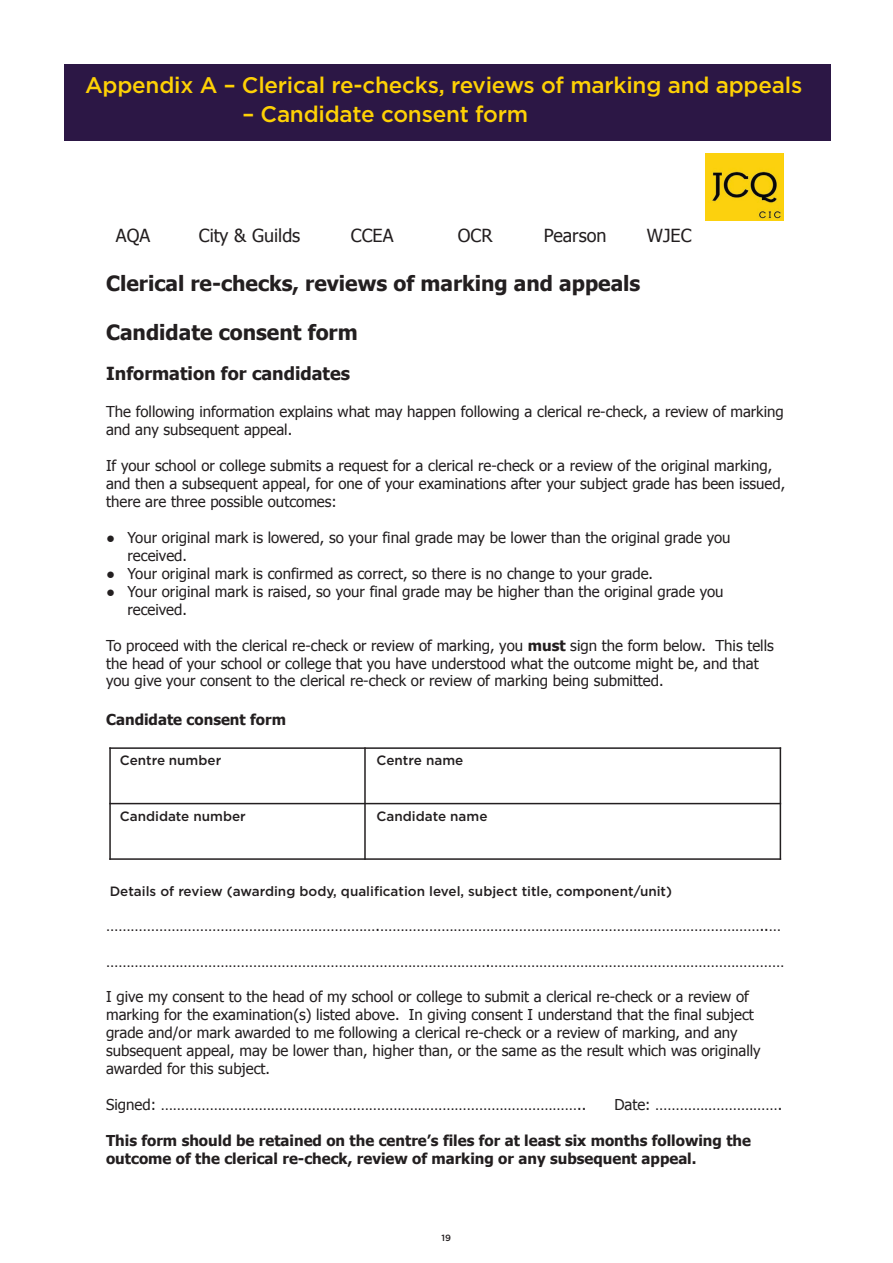
<style>
.page{position:relative;width:893px;height:1263px;background:#fff}
.page>*{position:absolute;margin:0;border:0;box-sizing:border-box;transform-origin:0 0}
.t1{font:500 22.5px "Gotham";letter-spacing:-.01em;color:#fed105}
.t2{font:700 21px "Tahoma";color:#231f20}
.t3{font:18px "Tahoma";color:#231f20}
.t4{font:700 18px "Tahoma";color:#231f20}
.t5{font:15px/18px "Tahoma";color:#231f20}
.t6{font:700 15px/18px "Tahoma";color:#231f20}
.t7{font:500 13.5px "Gotham";color:#231f20}
.t8{font:500 9px "Gotham";color:#231f20}
.s1{font-weight:700}
</style>
<div class="page">
<hr style="left:109px;top:747px;width:2px;height:113px;background:#231f20">
<hr style="left:364px;top:747px;width:2px;height:113px;background:#231f20">
<hr style="left:779px;top:747px;width:2px;height:113px;background:#231f20">
<hr style="left:109px;top:747px;width:672px;height:2px;background:#231f20">
<hr style="left:109px;top:803px;width:672px;height:1px;background:#231f20">
<hr style="left:109px;top:858px;width:672px;height:2px;background:#231f20">
<img style="left:705px;top:154px;width:79px;height:66px">
<div style="left:64px;top:64px;width:766px;height:77px;background:#2c1745"></div>
<h1 class="t1" style="left:85px;top:77px;width:719px">Appendix A – Clerical re-checks, reviews of marking and appeals</h1>
<h1 class="t1" style="left:242px;top:105px;width:287px">– Candidate consent form</h1>
<p class="t3" style="left:116px;top:224px;width:36px">AQA</p>
<p class="t3" style="left:199px;top:224px;width:103px">City &amp; Guilds</p>
<p class="t3" style="left:351px;top:224px;width:44px">CCEA</p>
<p class="t3" style="left:458px;top:224px;width:36px">OCR</p>
<p class="t3" style="left:544px;top:224px;width:64px">Pearson</p>
<p class="t3" style="left:647px;top:224px;width:46px">WJEC</p>
<h2 class="t2" style="left:106px;top:270px;width:536px">Clerical re-checks, reviews of marking and appeals</h2>
<h2 class="t2" style="left:106px;top:319px;width:253px">Candidate consent form</h2>
<p class="t4" style="left:106px;top:362px;width:245px">Information for candidates</p>
<p class="t5" style="left:106px;top:402px;width:679px">The following information explains what may happen following a clerical re-check, a review of marking and any subsequent appeal.</p>
<p class="t5" style="left:106px;top:456px;width:681px">If your school or college submits a request for a clerical re-check or a review of the original marking, and then a subsequent appeal, for one of your examinations after your subject grade has been issued, there are three possible outcomes:</p>
<p class="t5" style="left:127px;top:528px;width:604px">Your original mark is lowered, so your final grade may be lower than the original grade you received.<br>Your original mark is confirmed as correct, so there is no change to your grade.<br>Your original mark is raised, so your final grade may be higher than the original grade you received.</p>
<p class="t5" style="left:106px;top:636px;width:669px">To proceed with the clerical re-check or review of marking, you <span class="s1">must</span> sign the form below. This tells the head of your school or college that you have understood what the outcome might be, and that you give your consent to the clerical re-check or review of marking being submitted.</p>
<p class="t6" style="left:106px;top:710px;width:181px">Candidate consent form</p>
<p class="t5" style="left:117px;top:749px;width:102px">Centre Number</p>
<p class="t5" style="left:373px;top:749px;width:88px">Centre Name</p>
<p class="t7" style="left:120px;top:755px;width:103px">Centre number</p>
<p class="t7" style="left:377px;top:755px;width:88px">Centre name</p>
<p class="t5" style="left:117px;top:804px;width:125px">Candidate Number</p>
<p class="t5" style="left:373px;top:804px;width:111px">Candidate Name</p>
<p class="t7" style="left:120px;top:812px;width:127px">Candidate number</p>
<p class="t7" style="left:377px;top:812px;width:112px">Candidate name</p>
<p class="t5" style="left:106px;top:880px;width:552px">Details of review (Awarding Body, Qualification level, Subject title, component/unit)</p>
<p class="t5" style="left:106px;top:916px;width:676px">………………………………………………………….…………………………………………………………………………………..…</p>
<p class="t5" style="left:106px;top:952px;width:680px">………………………………………………………………………………….………………………………………………………………</p>
<p class="t5" style="left:106px;top:988px;width:656px">I give my consent to the head of my school or college to submit a clerical re-check or a review of marking for the examination(s) listed above. In giving consent I understand that the final subject grade and/or mark awarded to me following a clerical re-check or a review of marking, and any subsequent appeal, may be lower than, higher than, or the same as the result which was originally awarded for this subject.</p>
<p class="t5" style="left:106px;top:1095px;width:482px">Signed: …………………………………………………………………………………………..</p>
<p class="t5" style="left:614px;top:1095px;width:169px">Date: ………………………….</p>
<p class="t6" style="left:106px;top:1131px;width:646px">This form should be retained on the centre’s files for at least six months following the outcome of the clerical re-check, review of marking or any subsequent appeal.</p>
<p class="t7" style="left:110px;top:886px;width:564px">Details of review (awarding body, qualification level, subject title, component/unit)</p>
<p class="t8" style="left:442px;top:1235px;width:11px">19</p>
</div>
